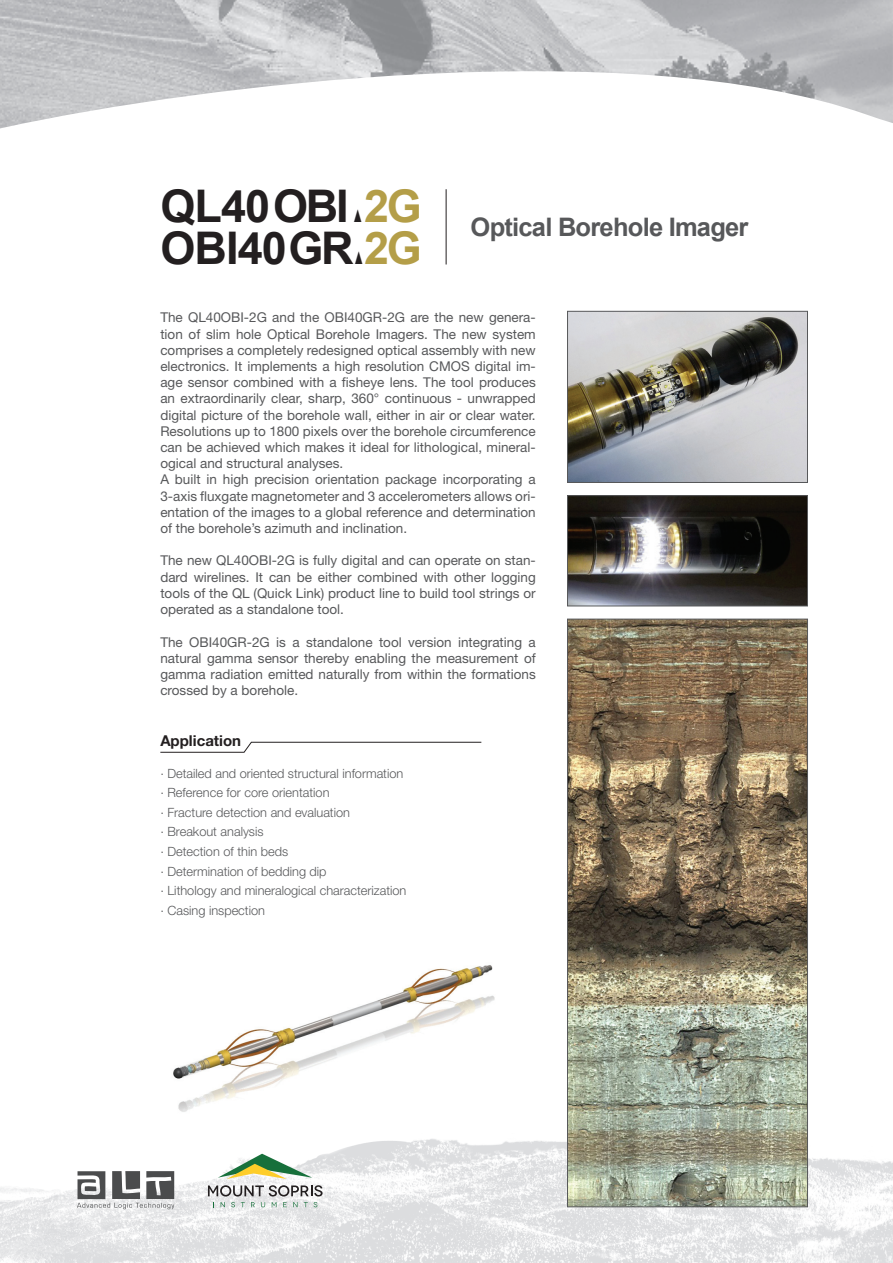
<style>
.page{position:relative;width:893px;height:1263px;background:#fff}
.page>*{position:absolute;margin:0;border:0;box-sizing:border-box;transform-origin:0 0}
.t1{font:700 45px/42px "Arial";letter-spacing:-.02em;color:#231f20}
.t2{font:700 25.5px "Arial";letter-spacing:-.03em;color:#57585a}
.t3{font:700 15px "Helvetica Neue";color:#231f20}
.t4{font:13.5px/16.2px "Helvetica Neue";color:#57585a;text-align:justify}
.t5{font:300 12.75px/19.5px "Helvetica Neue";color:#57585a}
.s1{color:#b49e48}
</style>
<div class="page">
<img style="left:285px;top:965px;width:210px;height:64px">
<img style="left:0;top:1029px;width:893px;height:234px">
<img style="left:0;top:0;width:893px;height:128px">
<img style="left:569px;top:313px;width:237px;height:168px">
<div style="left:567px;top:311px;width:241px;height:172px;border:1px solid #57585a"></div>
<img style="left:569px;top:497px;width:237px;height:107px">
<div style="left:567px;top:495px;width:241px;height:111px;border:1px solid #57585a"></div>
<svg style="left:160px;top:742px;width:322px;height:11px"></svg>
<svg style="left:208px;top:1185px;width:115px;height:11px"></svg>
<svg style="left:221px;top:1202px;width:4px;height:5px"></svg>
<svg style="left:231px;top:1202px;width:4px;height:5px"></svg>
<svg style="left:241px;top:1202px;width:4px;height:5px"></svg>
<svg style="left:251px;top:1202px;width:4px;height:5px"></svg>
<svg style="left:261px;top:1202px;width:4px;height:5px"></svg>
<svg style="left:272px;top:1202px;width:4px;height:5px"></svg>
<svg style="left:283px;top:1202px;width:4px;height:5px"></svg>
<svg style="left:293px;top:1202px;width:4px;height:5px"></svg>
<svg style="left:304px;top:1202px;width:4px;height:5px"></svg>
<svg style="left:314px;top:1202px;width:3px;height:5px"></svg>
<svg style="left:218px;top:1154px;width:94px;height:25px"></svg>
<svg style="left:77px;top:1171px;width:97px;height:38px"></svg>
<hr style="left:446px;top:189px;width:1px;height:75px;background:#231f20">
<img style="left:569px;top:621px;width:237px;height:584px">
<div style="left:567px;top:619px;width:241px;height:588px;border:1px solid #57585a"></div>
<h1 class="t1" style="left:160px;top:185px;width:263px">QL40OBI ▲ <span class="s1">2G<br></span>OBI40GR▲ <span class="s1">2G</span></h1>
<h2 class="t2" style="left:471px;top:213px;width:279px">Optical Borehole Imager</h2>
<p class="t4" style="left:160px;top:309px;width:377px;text-align:left">The QL40OBI-2G and the OBI40GR-2G are the new genera&shy;tion of slim hole Optical Borehole Imagers. The new system comprises a completely redesigned optical assembly with new electronics. It implements a high resolution CMOS digital im&shy;age sensor combined with a fisheye lens. The tool produces an extraordinarily clear, sharp, 360° continuous - unwrapped digital picture of the borehole wall, either in air or clear water.<br>Resolutions up to 1800 pixels over the borehole circumference can be achieved which makes it ideal for lithological, mineral&shy;ogical and structural analyses.<br>A built in high precision orientation package incorporating a 3-axis fluxgate magnetometer and 3 accelerometers allows ori&shy;entation of the images to a global reference and determination of the borehole’s azimuth and inclination.</p>
<p class="t4" style="left:160px;top:552px;width:377px">The new QL40OBI-2G is fully digital and can operate on stan&shy;dard wirelines. It can be either combined with other logging tools of the QL (Quick Link) product line to build tool strings or operated as a standalone tool.</p>
<p class="t4" style="left:160px;top:633px;width:377px">The OBI40GR-2G is a standalone tool version integrating a natural gamma sensor thereby enabling the measurement of gamma radiation emitted naturally from within the formations crossed by a borehole.</p>
<p class="t3" style="left:160px;top:731px;width:82px">Application</p>
<p class="t5" style="left:160px;top:763px;width:248px">. Detailed and oriented structural information . Reference for core orientation<br>. Fracture detection and evaluation<br>. Breakout analysis<br>. Detection of thin beds<br>. Determination of bedding dip<br>. Lithology and mineralogical characterization . Casing inspection</p>
</div>
